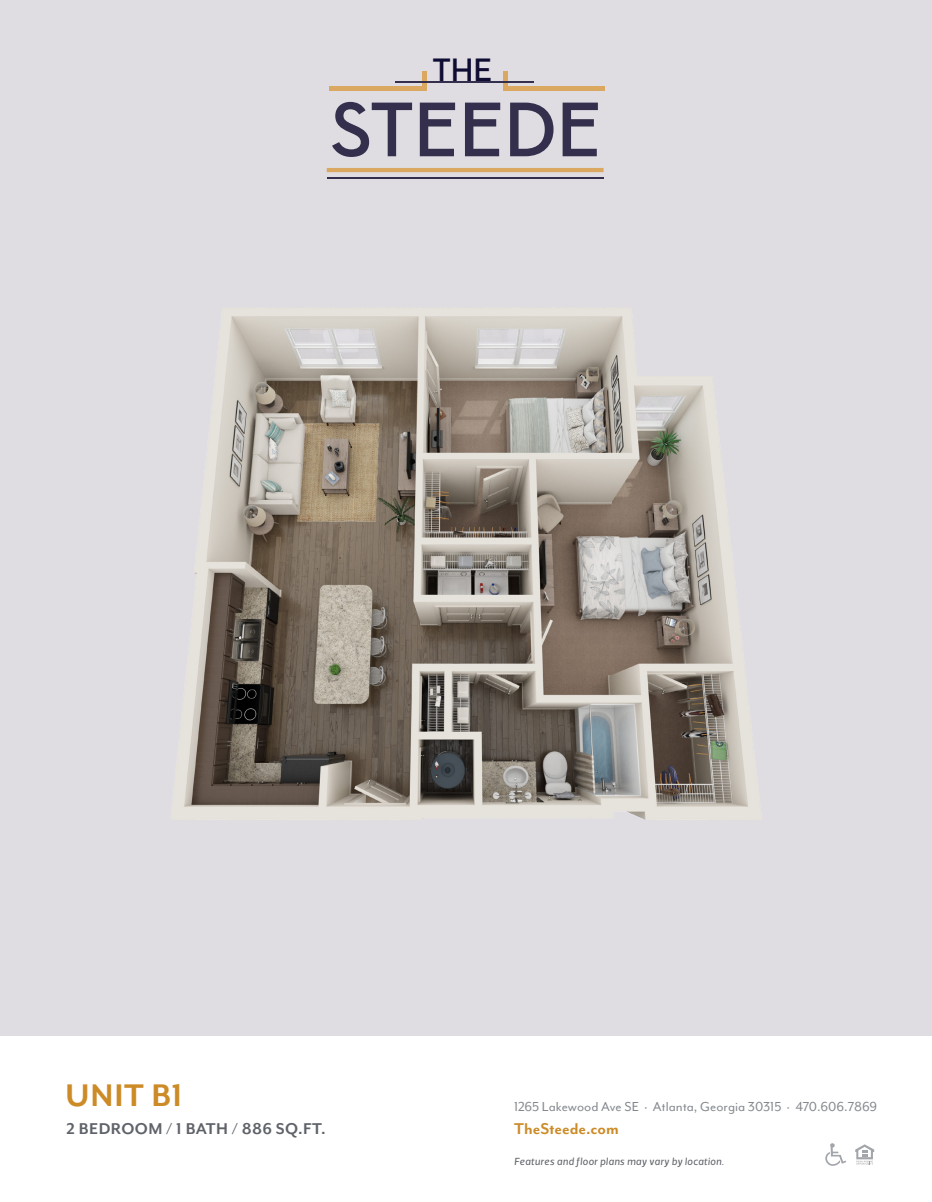
<style>
.page{position:relative;width:932px;height:1202px;background:#fff}
.page>*{position:absolute;margin:0;border:0;box-sizing:border-box;transform-origin:0 0}
.t1{font:700 36px "Mr Eaves Mod OT";letter-spacing:.02em;color:#cc8b27}
.t2{font:700 33px "Neutraface 2 Display";color:#0f0d33}
.t3{font:700 18px "Mr Eaves Mod OT";letter-spacing:.02em;color:#5f6369}
.t4{font:700 18px "Mr Eaves Mod OT";color:#cc8b27}
.t5{font:15px "Mr Eaves Mod OT";color:#84888e}
.t6{font:italic 10.5px "Velino Sans";letter-spacing:.025em;color:#5f6369}
</style>
<div class="page">
<div style="left:0;top:0;width:932px;height:1035px;background:#dfdde2"></div>
<svg style="left:855px;top:1144px;width:19px;height:20px"></svg>
<svg style="left:825px;top:1143px;width:21px;height:22px"></svg>
<hr style="left:328px;top:86px;width:98px;height:4px;background:#daa860">
<hr style="left:422px;top:72px;width:4px;height:18px;background:#daa860">
<hr style="left:503px;top:86px;width:102px;height:4px;background:#daa860">
<hr style="left:503px;top:72px;width:4px;height:18px;background:#daa860">
<svg style="left:327px;top:168px;width:276px;height:4px"></svg>
<svg style="left:332px;top:102px;width:80px;height:55px"></svg>
<svg style="left:420px;top:103px;width:35px;height:53px"></svg>
<svg style="left:465px;top:103px;width:35px;height:53px"></svg>
<svg style="left:510px;top:103px;width:43px;height:53px"></svg>
<svg style="left:562px;top:103px;width:36px;height:53px"></svg>
<hr style="left:395px;top:81px;width:139px;height:2px;background:#332f4c">
<hr style="left:327px;top:177px;width:276px;height:2px;background:#332f4c">
<img style="left:184px;top:307px;width:564px;height:512px">
<h2 class="t2" style="left:432px;top:51px;width:62px">THE</h2>
<p class="t1" style="left:65px;top:1074px;width:119px">UNIT B1</p>
<p class="t3" style="left:67px;top:1118px;width:261px">2 BEDROOM / 1 BATH / 886 SQ.FT.</p>
<p class="t5" style="left:514px;top:1098px;width:364px">1265 Lakewood Ave SE · Atlanta, Georgia 30315 · 470.606.7869</p>
<p class="t4" style="left:514px;top:1117px;width:106px">TheSteede.com</p>
<p class="t6" style="left:514px;top:1155px;width:211px">Features and floor plans may vary by location.</p>
</div>
